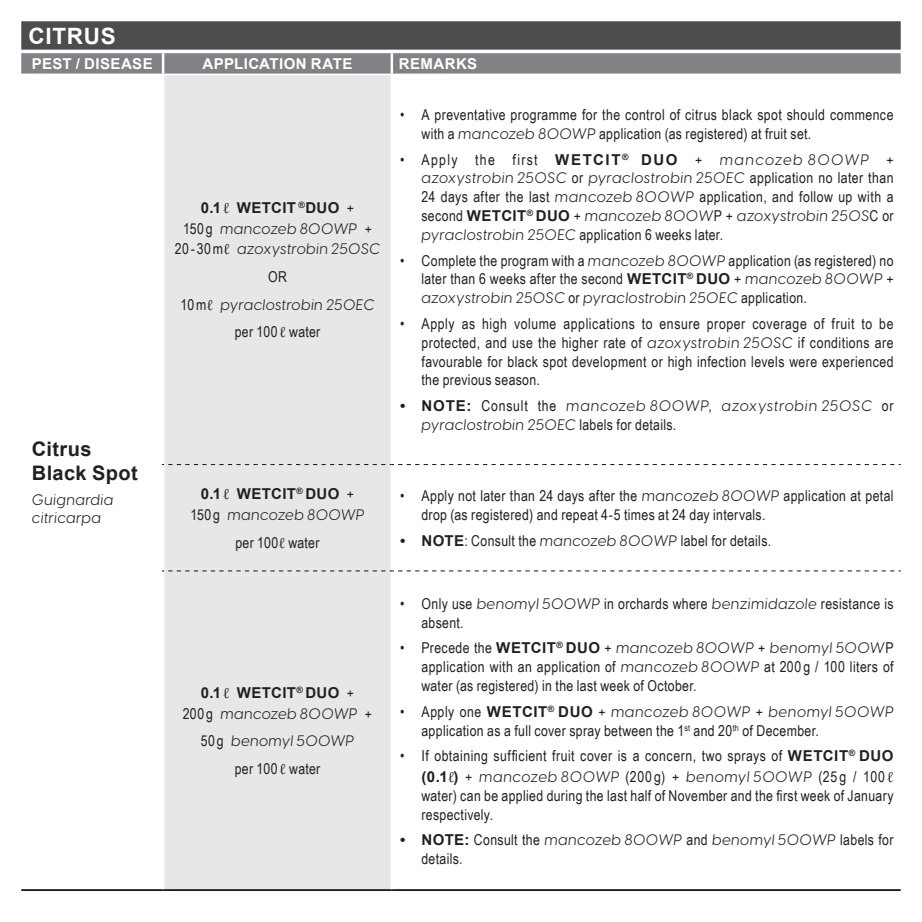
<style>
.page{position:relative;width:922px;height:922px;background:#fff}
.page>*{position:absolute;margin:0;border:0;box-sizing:border-box;transform-origin:0 0}
.TABLE___H1{font:700 22.5px "Arial";letter-spacing:.03em;color:#fff}
.TARGET_PEST{font:700 20px/24px "Arial";letter-spacing:.02em;color:#231f20}
.MAIN_BODY_TEXT{font:15px/18.8px "Arial Narrow";letter-spacing:.025em;color:#231f20}
.MAIN_BODY_TEXT-2{font:italic 15px/18px "Visby CF";letter-spacing:.025em;color:#231f20}
.MAIN_BODY_TEXT-3{font:700 15px "Arial";letter-spacing:.025em;color:#231f20}
.MAIN_BODY_TEXT-4{font:700 15px "Arial";letter-spacing:.025em;color:#fff}
.s1{font-family:"Bello Script";font-weight:400}
.s2{font-family:"Arial Narrow";font-weight:400}
.s3{font-family:"Arial Narrow";font-style:normal}
.s4{font-family:"Bello Script";font-style:normal}
.s5{font-family:"Bello Script"}
.s6{font-family:"Visby CF";font-style:italic}
.s7{font-family:"Arial";font-weight:700}
.s8{font-family:"Arial";font-weight:700;font-style:normal}
</style>
<div class="page">
<div style="left:164px;top:75px;width:226px;height:813px;background:#e6e7e9"></div>
<hr style="left:21px;top:888px;width:142px;height:2px;background:#231f20">
<hr style="left:163px;top:888px;width:229px;height:2px;background:#231f20">
<hr style="left:392px;top:888px;width:508px;height:2px;background:#231f20">
<svg style="left:162px;top:464px;width:738px;height:1px"></svg>
<svg style="left:162px;top:570px;width:738px;height:1px"></svg>
<svg style="left:21px;top:21px;width:879px;height:53px;background:#6e6f70"></svg>
<p class="TABLE___H1" style="left:28px;top:21px;width:89px">CITRUS</p>
<p class="MAIN_BODY_TEXT-4" style="left:32px;top:54px;width:122px">PEST / DISEASE</p>
<p class="MAIN_BODY_TEXT-4" style="left:202px;top:54px;width:151px">APPLICATION RATE</p>
<p class="MAIN_BODY_TEXT-4" style="left:399px;top:54px;width:80px">REMARKS</p>
<p class="TARGET_PEST" style="left:32px;top:437px;width:107px">Citrus<br>Black Spot</p>
<p class="MAIN_BODY_TEXT-2" style="left:32px;top:490px;width:83px">Guignardia citricarpa</p>
<p class="MAIN_BODY_TEXT-3" style="left:201px;top:198px;width:155px">0.1 <span class="s1">ℓ</span> WETCIT <sup>®</sup>DUO <span class="s2">+</span></p>
<p class="MAIN_BODY_TEXT-2" style="left:175px;top:218px;width:207px;line-height:20.5px;text-align:center"><span class="s3">150g</span> mancozeb 800WP <span class="s3">+<br>20-30m</span><span class="s4">ℓ</span> azoxystrobin 250SC</p>
<p class="MAIN_BODY_TEXT" style="left:268px;top:266px;width:20px">OR</p>
<p class="MAIN_BODY_TEXT-2" style="left:180px;top:295px;width:195px"><span class="s3">10m</span><span class="s4">ℓ</span> pyraclostrobin 250EC</p>
<p class="MAIN_BODY_TEXT" style="left:235px;top:322px;width:87px">per 100 <span class="s5">ℓ</span> water</p>
<p class="MAIN_BODY_TEXT" style="left:421px;top:105px;width:473px;text-indent:-21px">• A preventative programme for the control of citrus black spot should commence with a <span class="s6">mancozeb 800WP</span> application (as registered) at fruit set.</p>
<p class="MAIN_BODY_TEXT" style="left:421px;top:149px;width:473px;text-align:justify;text-indent:-21px">• Apply the first <span class="s7">WETCIT</span><sup>®</sup> <span class="s7">DUO</span> + <span class="s6">mancozeb 800WP</span> + <span class="s6">azoxystrobin 250SC</span> or <span class="s6">pyraclostrobin 250EC</span> application no later than 24 days after the last <span class="s6">mancozeb 800WP</span> application, and follow up with a second <span class="s7">WETCIT</span><sup>®</sup> <span class="s7">DUO</span> + <span class="s6">mancozeb 800W</span>P + <span class="s6">azoxystrobin 250S</span>C or <span class="s6">pyraclostrobin 250EC</span> application 6 weeks later.</p>
<p class="MAIN_BODY_TEXT" style="left:421px;top:250px;width:473px;text-align:justify;text-indent:-21px">• Complete the program with a <span class="s6">mancozeb 800WP</span> application (as registered) no later than 6 weeks after the second <span class="s7">WETCIT</span><sup>®</sup> <span class="s7">DUO</span> + <span class="s6">mancozeb 800WP</span> + <span class="s6">azoxystrobin 250SC</span> or <span class="s6">pyraclostrobin 250EC</span> application.</p>
<p class="MAIN_BODY_TEXT" style="left:421px;top:313px;width:473px;text-align:justify;text-indent:-21px">• Apply as high volume applications to ensure proper coverage of fruit to be protected, and use the higher rate of <span class="s6">azoxystrobin 250SC</span> if conditions are favourable for black spot development or high infection levels were experienced the previous season.</p>
<p class="MAIN_BODY_TEXT-2" style="left:421px;top:396px;width:473px;line-height:18.8px;text-indent:-21px"><span class="s8">• NOTE:</span> <span class="s3">Consult the</span> mancozeb 800WP<span class="s3">,</span> azoxystrobin 250SC <span class="s3">or </span>pyraclostrobin 250EC <span class="s3">labels for details.</span></p>
<p class="MAIN_BODY_TEXT-3" style="left:201px;top:484px;width:155px">0.1<span class="s1">ℓ</span> WETCIT<sup>®</sup> DUO <span class="s2">+</span></p>
<p class="MAIN_BODY_TEXT-2" style="left:190px;top:505px;width:175px"><span class="s3">150g</span> mancozeb 800WP</p>
<p class="MAIN_BODY_TEXT" style="left:235px;top:532px;width:85px">per 100<span class="s5">ℓ</span> water</p>
<p class="MAIN_BODY_TEXT-3" style="left:201px;top:682px;width:155px">0.1<span class="s1">ℓ</span> WETCIT<sup>®</sup> DUO <span class="s2">+</span></p>
<p class="MAIN_BODY_TEXT-2" style="left:183px;top:704px;width:191px"><span class="s3">200g</span> mancozeb 800WP <span class="s3">+</span></p>
<p class="MAIN_BODY_TEXT-2" style="left:201px;top:732px;width:155px"><span class="s3">50g</span> benomyl 500WP</p>
<p class="MAIN_BODY_TEXT" style="left:235px;top:758px;width:87px">per 100<span class="s5">ℓ</span> water</p>
<p class="MAIN_BODY_TEXT" style="left:421px;top:486px;width:473px;text-indent:-21px">• Apply not later than 24 days after the <span class="s6">mancozeb 800WP</span> application at petal drop (as registered) and repeat 4-5 times at 24 day intervals.</p>
<p class="MAIN_BODY_TEXT" style="left:400px;top:530px;width:372px"><span class="s7">• NOTE</span>: Consult the <span class="s6">mancozeb 800WP</span> label for details.</p>
<p class="MAIN_BODY_TEXT" style="left:421px;top:593px;width:473px;text-indent:-21px">• Only use <span class="s6">benomyl 500WP</span> in orchards where <span class="s6">benzimidazole</span> resistance is absent.</p>
<p class="MAIN_BODY_TEXT" style="left:421px;top:638px;width:473px;text-align:justify;text-indent:-21px">• Precede the <span class="s7">WETCIT</span><sup>®</sup> <span class="s7">DUO</span> + <span class="s6">mancozeb 800WP</span> + <span class="s6">benomyl 500W</span>P application with an application of <span class="s6">mancozeb 800WP</span> at 200 g / 100 liters of water (as registered) in the last week of October.</p>
<p class="MAIN_BODY_TEXT" style="left:421px;top:701px;width:473px;text-indent:-21px">• Apply one <span class="s7">WETCIT</span><sup>®</sup> <span class="s7">DUO</span> + <span class="s6">mancozeb 800WP</span> + <span class="s6">benomyl 500WP </span>application as a full cover spray between the 1<sup>st</sup> and 20<sup>th</sup> of December.</p>
<p class="MAIN_BODY_TEXT" style="left:400px;top:745px;width:495px;line-height:20.5px;text-align:right">• If obtaining sufficient fruit cover is a concern, two sprays of <span class="s7">WETCIT</span><sup>®</sup> <span class="s7">DUO (0.1</span><span class="s5">ℓ</span><span class="s7">)</span> + <span class="s6">mancozeb 800WP</span> (200 g) + <span class="s6">benomyl 500WP</span> (25 g / 100 <span class="s5">ℓ</span></p>
<p class="MAIN_BODY_TEXT" style="left:421px;top:785px;width:473px">water) can be applied during the last half of November and the first week of January respectively.</p>
<p class="MAIN_BODY_TEXT" style="left:421px;top:830px;width:473px;text-indent:-21px"><span class="s7">• NOTE:</span> Consult the <span class="s6">mancozeb 800WP</span> and <span class="s6">benomyl 500WP</span> labels for details.</p>
</div>
